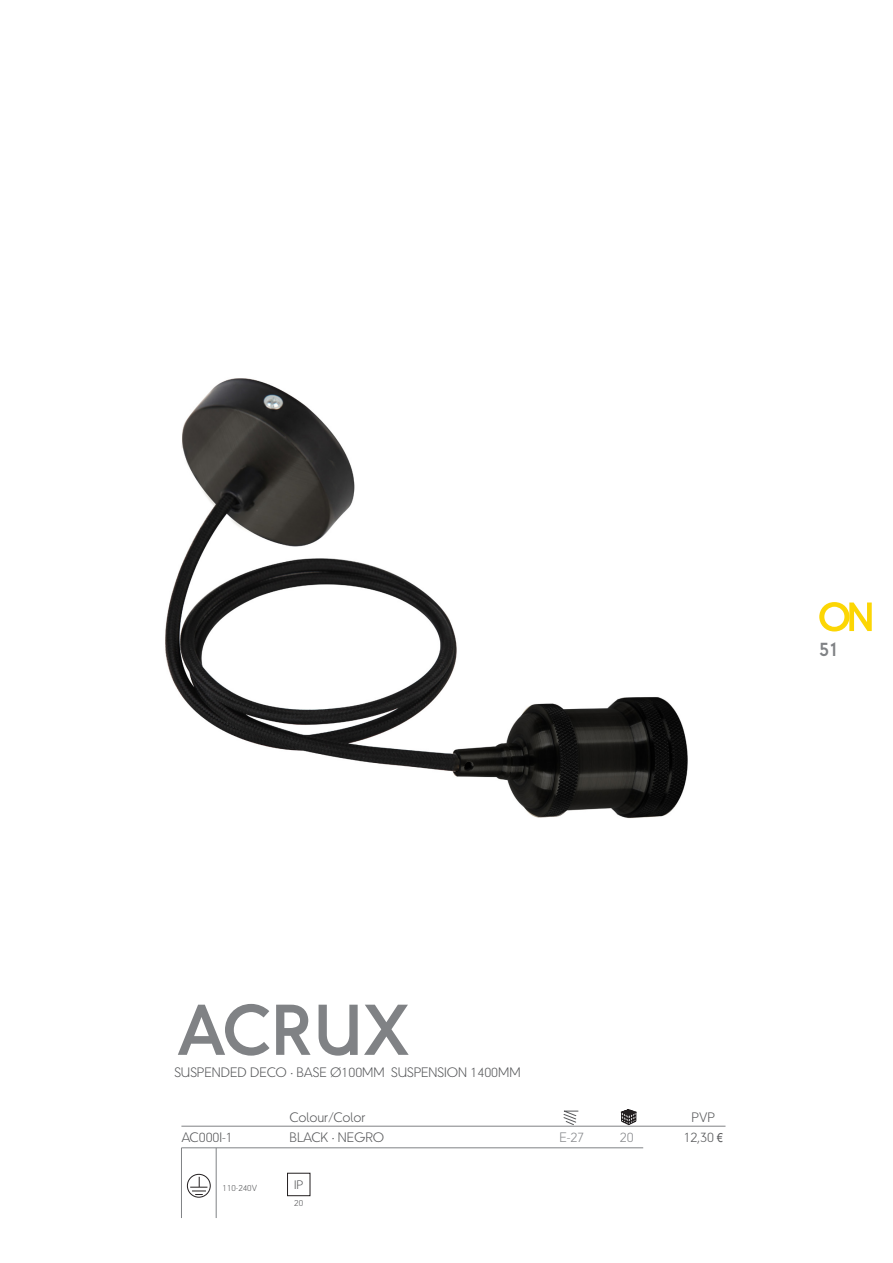
<style>
.page{position:relative;width:893px;height:1263px;background:#fff}
.page>*{position:absolute;margin:0;border:0;box-sizing:border-box;transform-origin:0 0}
.t1{font:700 66px "Victory";color:#808285}
.t2{font:700 18px "Victory";color:#808285}
.t3{font:300 12.6px "Victory";color:#57585a}
.t4{font:300 12.6px "Victory";color:#87898c}
.t5{font:300 11.4px "Victory";color:#57585a}
.t6{font:300 8.1px "Victory";color:#57585a}
.s1{font-family:"Arial Narrow";font-weight:400}
</style>
<div class="page">
<svg style="left:819px;top:602px;width:53px;height:29px"></svg>
<hr style="left:181px;top:1126px;width:544px;height:1px;background:#808285">
<svg style="left:621px;top:1109px;width:16px;height:16px"></svg>
<svg style="left:559px;top:1110px;width:20px;height:16px"></svg>
<img style="left:165px;top:378px;width:523px;height:441px">
<hr style="left:181px;top:1147px;width:462px;height:1px;background:#808285">
<hr style="left:181px;top:1148px;width:1px;height:70px;background:#808285">
<hr style="left:216px;top:1148px;width:1px;height:70px;background:#808285">
<div style="left:187px;top:1174px;width:23px;height:23px;border:1px solid #231f20;border-radius:50%"></div>
<svg style="left:190px;top:1177px;width:17px;height:18px"></svg>
<div style="left:287px;top:1173px;width:23px;height:23px;border:1px solid #231f20"></div>
<h2 class="t2" style="left:819px;top:639px;width:21px">51</h2>
<p class="t1" style="left:176px;top:991px;width:235px">ACRUX</p>
<p class="t3" style="left:174px;top:1065px;width:348px">SUSPENDED DECO · BASE Ø100MM SUSPENSION 1400MM</p>
<p class="t3" style="left:289px;top:1110px;width:78px">Colour/Color</p>
<p class="t3" style="left:692px;top:1110px;width:25px">PVP</p>
<p class="t3" style="left:181px;top:1130px;width:53px">AC000I-1</p>
<p class="t3" style="left:289px;top:1130px;width:96px">BLACK · NEGRO</p>
<p class="t4" style="left:559px;top:1130px;width:26px">E-27</p>
<p class="t4" style="left:620px;top:1130px;width:15px">20</p>
<p class="t3" style="left:684px;top:1130px;width:41px">12,30 <span class="s1">€</span></p>
<p class="t6" style="left:223px;top:1183px;width:36px">110-240V</p>
<p class="t5" style="left:294px;top:1178px;width:11px">IP</p>
<p class="t6" style="left:294px;top:1198px;width:10px">20</p>
</div>
